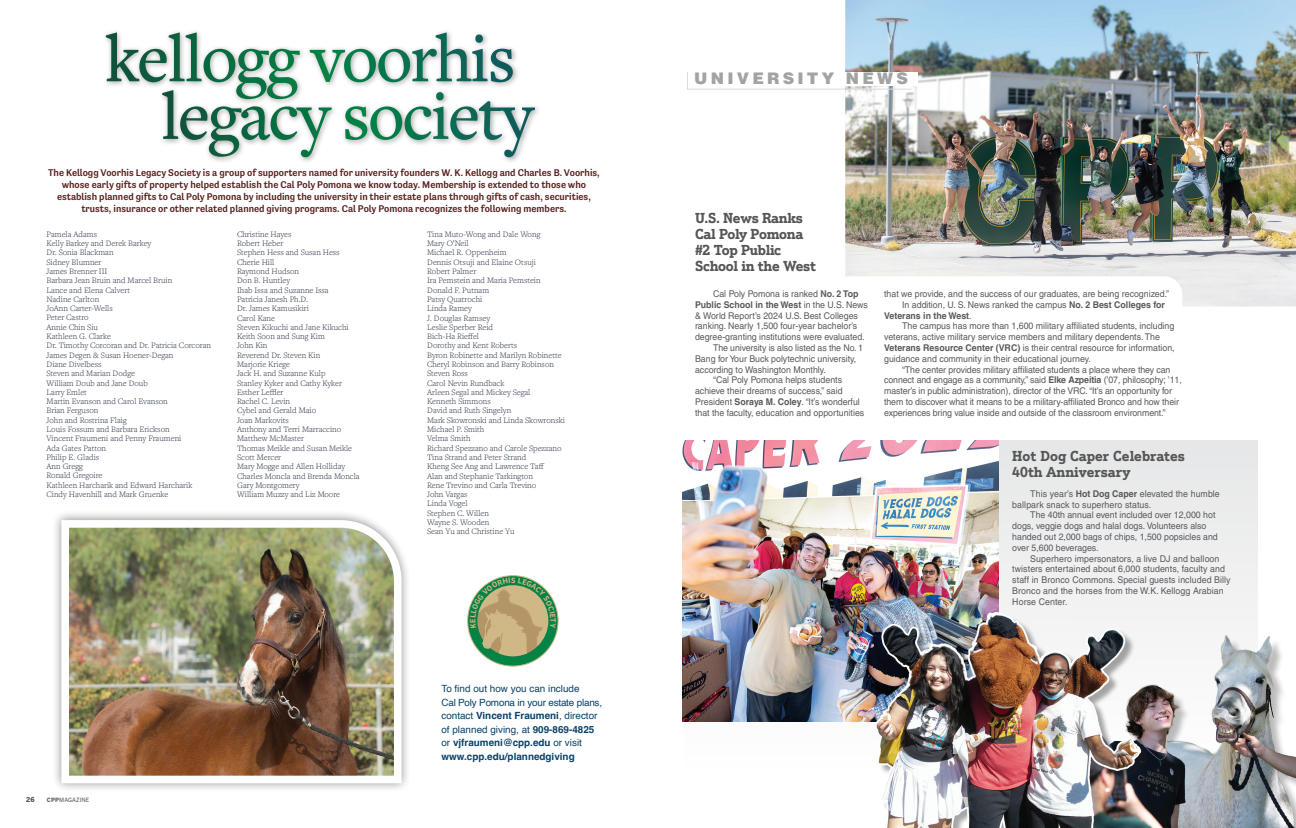
<style>
.page{position:relative;width:1296px;height:828px;background:#fff}
.page>*{position:absolute;margin:0;border:0;box-sizing:border-box;transform-origin:0 0}
.t1{font:900 16px "Helvetica LT Pro";letter-spacing:.2em;color:#a2a3a3}
.t2{font:700 14px/16px "Justus Pro";letter-spacing:-.01em;color:#575656}
.t3{font:500 10px/12px "Tenso";color:#571e1c;text-align:center}
.t4{font:9.9px/13.5px "Helvetica";color:#094269}
.t5{font:9.2px/10.8px "Helvetica LT Pro";color:#59595c;scale:.95 1}
.t6{font:700 9.2px "Helvetica LT Pro";color:#59595c;scale:.95 1}
.t7{font:300 8.6px/9.3px "Freight Text Pro";color:#262c40}
.t8{font:600 8px "Bree";color:#d0b786}
.t9{font:800 7px "Trade Gothic Next LT Pro";color:#54565a}
.t10{font:6px "Trade Gothic Next LT Pro";letter-spacing:.02em;color:#54565a}
.s1{font-weight:800;color:#6a6c6c}
.s2{font-weight:700}
.s3{font-weight:400}
</style>
<div class="page">
<img style="left:845px;top:0;width:451px;height:307px">
<div style="left:684px;top:440px;width:573px;height:282px;background:#eceded"></div>
<img style="left:683px;top:440px;width:316px;height:281px">
<div style="left:694px;top:72px;width:224px;height:14px;background:#fff"></div>
<hr style="left:687px;top:89px;width:225px;height:1px;background:#d9dada">
<svg style="left:687px;top:72px;width:1px;height:17px"></svg>
<div style="left:51px;top:510px;width:360px;height:283px;background:#231f20;opacity:.5"></div>
<img style="left:58px;top:516px;width:347px;height:271px">
<svg style="left:468px;top:576px;width:90px;height:90px"></svg>
<svg style="left:106px;top:32px;width:429px;height:125px"></svg>
<img style="left:1154px;top:617px;width:142px;height:211px">
<img style="left:840px;top:600px;width:314px;height:228px">
<svg style="left:470px;top:578px;width:86px;height:78px"></svg>
<p class="t3" style="left:48px;top:167px;width:553px">The Kellogg Voorhis Legacy Society is a group of supporters named for university founders W. K. Kellogg and Charles B. Voorhis, whose early gifts of property helped establish the Cal Poly Pomona we know today. Membership is extended to those who establish planned gifts to Cal Poly Pomona by including the university in their estate plans through gifts of cash, securities, trusts, insurance or other related planned giving programs. Cal Poly Pomona recognizes the following members.</p>
<p class="t7" style="left:47px;top:229px;width:166px">Pamela Adams<br>Kelly Barkey and Derek Barkey<br>Dr. Sonia Blackman<br>Sidney Blumner<br>James Brenner III<br>Barbara Jean Bruin and Marcel Bruin<br>Lance and Elena Calvert<br>Nadine Carlton<br>JoAnn Carter-Wells<br>Peter Castro<br>Annie Chin Siu<br>Kathleen G. Clarke<br>Dr. Timothy Corcoran and Dr. Patricia Corcoran<br>James Degen &amp; Susan Hoener-Degan<br>Diane Divelbess<br>Steven and Marian Dodge<br>William Doub and Jane Doub<br>Larry Emlet<br>Martin Evanson and Carol Evanson<br>Brian Ferguson<br>John and Rostrina Flaig<br>Louis Fossum and Barbara Erickson<br>Vincent Fraumeni and Penny Fraumeni<br>Ada Gates Patton<br>Philip E. Gladis<br>Ann Gregg<br>Ronald Gregoire<br>Kathleen Harcharik and Edward Harcharik<br>Cindy Havenhill and Mark Gruenke</p>
<p class="t7" style="left:237px;top:229px;width:124px">Christine Hayes<br>Robert Heber<br>Stephen Hess and Susan Hess<br>Cherie Hill<br>Raymond Hudson<br>Don B. Huntley<br>Ihab Issa and Suzanne Issa<br>Patricia Janesh Ph.D.<br>Dr. James Kamusikiri<br>Carol Kane<br>Steven Kikuchi and Jane Kikuchi<br>Keith Soon and Sung Kim<br>John Kin<br>Reverend Dr. Steven Kin<br>Marjorie Kriege<br>Jack H. and Suzanne Kulp<br>Stanley Kyker and Cathy Kyker<br>Esther Leffler<br>Rachel C. Levin<br>Cybel and Gerald Maio<br>Joan Markovits<br>Anthony and Terri Marraccino<br>Matthew McMaster<br>Thomas Meikle and Susan Meikle<br>Scott Mercer<br>Mary Mogge and Allen Holliday<br>Charles Moncla and Brenda Moncla<br>Gary Montgomery<br>William Muzzy and Liz Moore</p>
<p class="t9" style="left:26px;top:794px;width:10px">26</p>
<p class="t10" style="left:47px;top:796px;width:44px"><span class="s1">CPP</span>MAGAZINE</p>
<p class="t7" style="left:427px;top:229px;width:139px">Tina Muto-Wong and Dale Wong<br>Mary O’Neil<br>Michael R. Oppenheim<br>Dennis Otsuji and Elaine Otsuji<br>Robert Palmer<br>Ira Pemstein and Maria Pemstein<br>Donald F. Putnam<br>Patsy Quatrochi<br>Linda Ramey<br>J. Douglas Ramsey<br>Leslie Sperber Reid<br>Bich-Ha Rieffel<br>Dorothy and Kent Roberts<br>Byron Robinette and Marilyn Robinette<br>Cheryl Robinson and Barry Robinson<br>Steven Ross<br>Carol Nevin Rundback<br>Arleen Segal and Mickey Segal<br>Kenneth Simmons<br>David and Ruth Singelyn<br>Mark Skowronski and Linda Skowronski<br>Michael P. Smith<br>Velma Smith<br>Richard Spezzano and Carole Spezzano<br>Tina Strand and Peter Strand<br>Kheng See Ang and Lawrence Taff<br>Alan and Stephanie Tarkington<br>Rene Trevino and Carla Trevino<br>John Vargas<br>Linda Vogel<br>Stephen C. Willen<br>Wayne S. Wooden<br>Sean Yu and Christine Yu</p>
<p class="t8" style="left:468px;top:623px;width:6px;rotate:-90deg">E</p>
<p class="t8" style="left:558px;top:618px;width:6px;rotate:90deg">T</p>
<p class="t4" style="left:441px;top:682px;width:162px">To find out how you can include<br>Cal Poly Pomona in your estate plans, contact <span class="s2">Vincent Fraumeni</span>, director of planned giving, at <span class="s2">909-869-4825 </span>or <span class="s2">vjfraumeni@cpp.edu</span> or visit <span class="s2">www.cpp.edu/plannedgiving</span></p>
<h1 class="t1" style="left:694px;top:67px;width:215px">UNIVERSITY NEWS</h1>
<h2 class="t2" style="left:695px;top:210px;width:122px">U.S. News Ranks<br>Cal Poly Pomona #2 Top Public<br>School in the West</h2>
<p class="t5" style="left:713px;top:288px;width:155px">Cal Poly Pomona is ranked <span class="s2">No. 2 Top</span></p>
<p class="t6" style="left:695px;top:299px;width:183px">Public School in the West <span class="s3">in the U.S. News</span></p>
<p class="t5" style="left:695px;top:310px;width:173px">&amp; World Report’s 2024 U.S. Best Colleges</p>
<p class="t5" style="left:695px;top:321px;width:172px">ranking. Nearly 1,500 four-year bachelor’s</p>
<p class="t5" style="left:695px;top:332px;width:180px">degree-granting institutions were evaluated.</p>
<p class="t5" style="left:713px;top:342px;width:160px">The university is also listed as the No. 1</p>
<p class="t5" style="left:695px;top:353px;width:171px">Bang for Your Buck polytechnic university,</p>
<p class="t5" style="left:695px;top:364px;width:139px">according to Washington Monthly.</p>
<p class="t5" style="left:713px;top:375px;width:137px">“Cal Poly Pomona helps students</p>
<p class="t5" style="left:695px;top:386px;width:157px">achieve their dreams of success,” said</p>
<p class="t5" style="left:695px;top:396px;width:175px">President <span class="s2">Soraya M. Coley</span>. “It’s wonderful</p>
<p class="t5" style="left:695px;top:407px;width:180px">that the faculty, education and opportunities</p>
<p class="t5" style="left:884px;top:288px;width:302px">that we provide, and the success of our graduates, are being recognized.”</p>
<p class="t5" style="left:902px;top:299px;width:278px">In addition, U. S. News ranked the campus <span class="s2">No. 2 Best Colleges for</span></p>
<p class="t6" style="left:884px;top:310px;width:94px">Veterans in the West<span class="s3">.</span></p>
<p class="t5" style="left:902px;top:321px;width:288px">The campus has more than 1,600 military affiliated students, including</p>
<p class="t5" style="left:884px;top:332px;width:292px">veterans, active military service members and military dependents. The</p>
<p class="t5" style="left:884px;top:342px;width:307px"><span class="s2">Veterans Resource Center (VRC)</span> is their central resource for information,</p>
<p class="t5" style="left:884px;top:353px;width:219px">guidance and community in their educational journey.</p>
<p class="t5" style="left:902px;top:364px;width:284px">“The center provides military affiliated students a place where they can</p>
<p class="t5" style="left:884px;top:375px;width:315px">connect and engage as a community,” said <span class="s2">Elke Azpeitia</span> (’07, philosophy; ’11,</p>
<p class="t5" style="left:884px;top:386px;width:304px">master’s in public administration), director of the VRC. “It’s an opportunity for</p>
<p class="t5" style="left:884px;top:396px;width:312px">them to discover what it means to be a military-affiliated Bronco and how their</p>
<p class="t5" style="left:884px;top:407px;width:298px">experiences bring value inside and outside of the classroom environment.”</p>
<h2 class="t2" style="left:1012px;top:448px;width:174px">Hot Dog Caper Celebrates<br>40th Anniversary</h2>
<p class="t5" style="left:1012px;top:488px;width:220px;text-indent:18px">This year’s <span class="s2">Hot Dog Caper</span> elevated the humble ballpark snack to superhero status.</p>
<p class="t5" style="left:1012px;top:510px;width:218px;text-indent:18px">The 40th annual event included over 12,000 hot dogs, veggie dogs and halal dogs. Volunteers also handed out 2,000 bags of chips, 1,500 popsicles and over 5,600 beverages.</p>
<p class="t5" style="left:1012px;top:553px;width:231px;text-indent:18px">Superhero impersonators, a live DJ and balloon twisters entertained about 6,000 students, faculty and staff in Bronco Commons. Special guests included Billy Bronco and the horses from the W.K. Kellogg Arabian Horse Center.</p>
</div>
